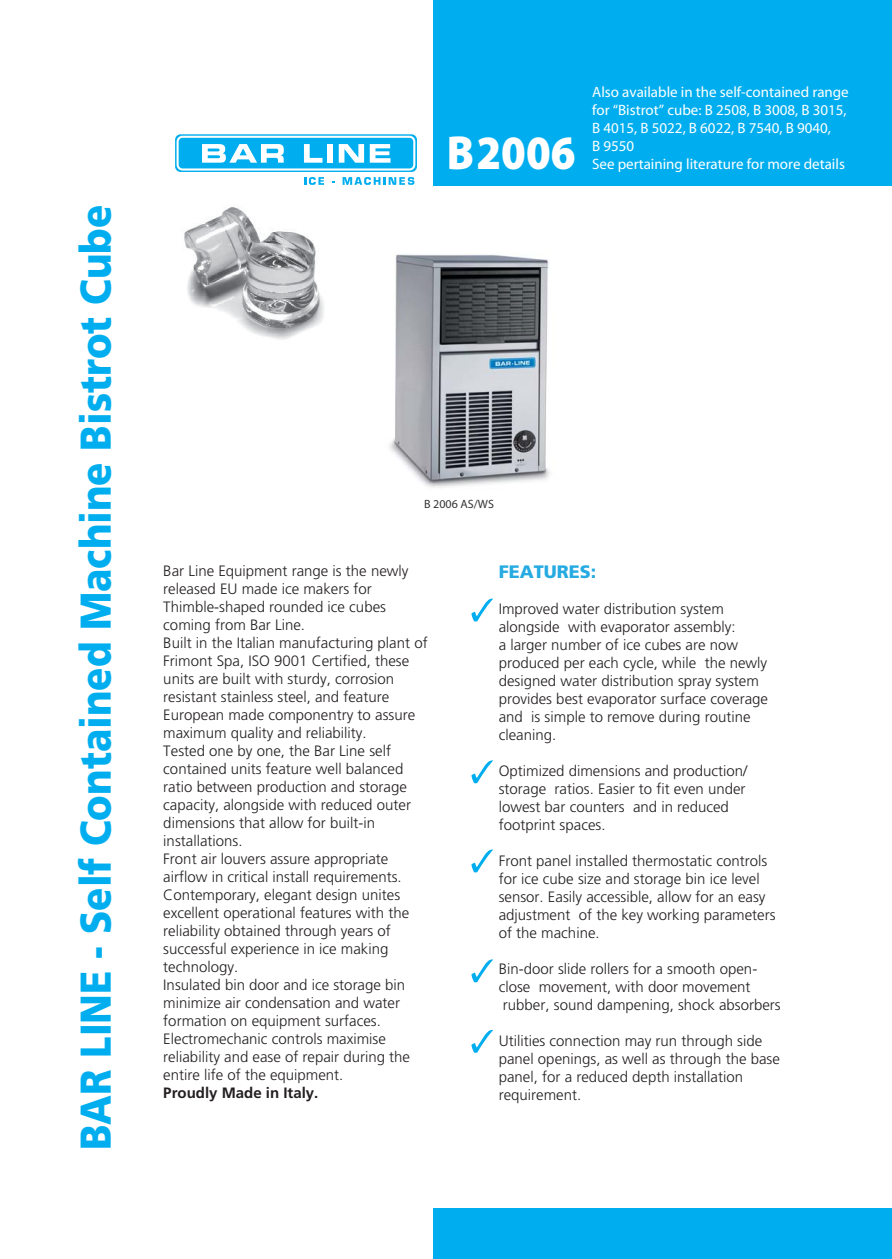
<style>
.page{position:relative;width:892px;height:1259px;background:#fff}
.page>*{position:absolute;margin:0;border:0;box-sizing:border-box;transform-origin:0 0}
.t1{font:900 48px "Myriad Pro";color:#fff;scale:.9 1}
.t2{font:900 43.05px "Frutiger";color:#00aeef;scale:.89 1}
.t3{font:900 18px "Frutiger";color:#25aae1}
.t4{font:300 15px/18px "Frutiger";color:#231f20}
.t5{font:15px/18px "Myriad";color:#fff}
.t6{font:700 15px "Frutiger";color:#231f20}
.t7{font:12px "Myriad";color:#333536}
</style>
<div class="page">
<img style="left:389px;top:254px;width:161px;height:234px">
<div style="left:433px;top:1207px;width:458px;height:51px;background:#00aeef"></div>
<div style="left:433px;top:0;width:458px;height:186px;background:#00aeef"></div>
<div style="left:175px;top:134px;width:242px;height:38px;background:#00aeef;border-radius:5px"></div>
<svg style="left:202px;top:144px;width:82px;height:19px"></svg>
<svg style="left:304px;top:144px;width:18px;height:19px"></svg>
<div style="left:327px;top:144px;width:6px;height:19px;background:#fff"></div>
<svg style="left:339px;top:144px;width:25px;height:19px"></svg>
<svg style="left:370px;top:144px;width:20px;height:19px"></svg>
<svg style="left:304px;top:177px;width:20px;height:8px"></svg>
<svg style="left:342px;top:177px;width:72px;height:8px"></svg>
<div style="left:176px;top:136px;width:239px;height:34px;border:2px solid #fff;border-radius:5px"></div>
<img style="left:184px;top:207px;width:140px;height:133px">
<svg style="left:471px;top:598px;width:22px;height:23px"></svg>
<svg style="left:471px;top:760px;width:22px;height:23px"></svg>
<svg style="left:471px;top:849px;width:22px;height:23px"></svg>
<svg style="left:471px;top:959px;width:22px;height:23px"></svg>
<svg style="left:471px;top:1029px;width:22px;height:23px"></svg>
<h2 class="t2" style="left:79px;top:1149px;width:1063px;rotate:-90deg">BAR LINE - Self Contained Machine Bistrot Cube</h2>
<h1 class="t1" style="left:446px;top:124px;width:145px">B 2006</h1>
<p class="t5" style="left:592px;top:84px;width:258px">Also available in the self-contained range for “Bistrot” cube: B 2508, B 3008, B 3015, B 4015, B 5022, B 6022, B 7540, B 9040,<br>B 9550<br>See pertaining literature for more details</p>
<p class="t7" style="left:424px;top:499px;width:71px">B 2006 AS/WS</p>
<p class="t4" style="left:163px;top:562px;width:266px">Bar Line Equipment range is the newly released EU made ice makers for Thimble-shaped rounded ice cubes coming from Bar Line.<br>Built in the Italian manufacturing plant of Frimont Spa, ISO 9001 Certified, these units are built with sturdy, corrosion resistant stainless steel, and feature European made componentry to assure maximum quality and reliability.<br>Tested one by one, the Bar Line self contained units feature well balanced ratio between production and storage capacity, alongside with reduced outer dimensions that allow for built-in installations.<br>Front air louvers assure appropriate airflow in critical install requirements.<br>Contemporary, elegant design unites excellent operational features with the reliability obtained through years of successful experience in ice making technology.<br>Insulated bin door and ice storage bin minimize air condensation and water formation on equipment surfaces.<br>Electromechanic controls maximise reliability and ease of repair during the entire life of the equipment.</p>
<p class="t6" style="left:163px;top:1086px;width:157px">Proudly Made in Italy.</p>
<p class="t3" style="left:498px;top:564px;width:99px">FEATURES:</p>
<p class="t4" style="left:498px;top:600px;width:271px">Improved water distribution system alongside with evaporator assembly:<br>a larger number of ice cubes are now produced per each cycle, while the newly designed water distribution spray system provides best evaporator surface coverage and is simple to remove during routine cleaning.</p>
<p class="t4" style="left:498px;top:762px;width:250px">Optimized dimensions and production/ storage ratios. Easier to fit even under lowest bar counters and in reduced footprint spaces.</p>
<p class="t4" style="left:498px;top:852px;width:278px">Front panel installed thermostatic controls for ice cube size and storage bin ice level sensor. Easily accessible, allow for an easy adjustment of the key working parameters of the machine.</p>
<p class="t4" style="left:498px;top:960px;width:283px">Bin-door slide rollers for a smooth open&shy;close movement, with door movement rubber, sound dampening, shock absorbers</p>
<p class="t4" style="left:498px;top:1032px;width:282px">Utilities connection may run through side panel openings, as well as through the base panel, for a reduced depth installation requirement.</p>
</div>
